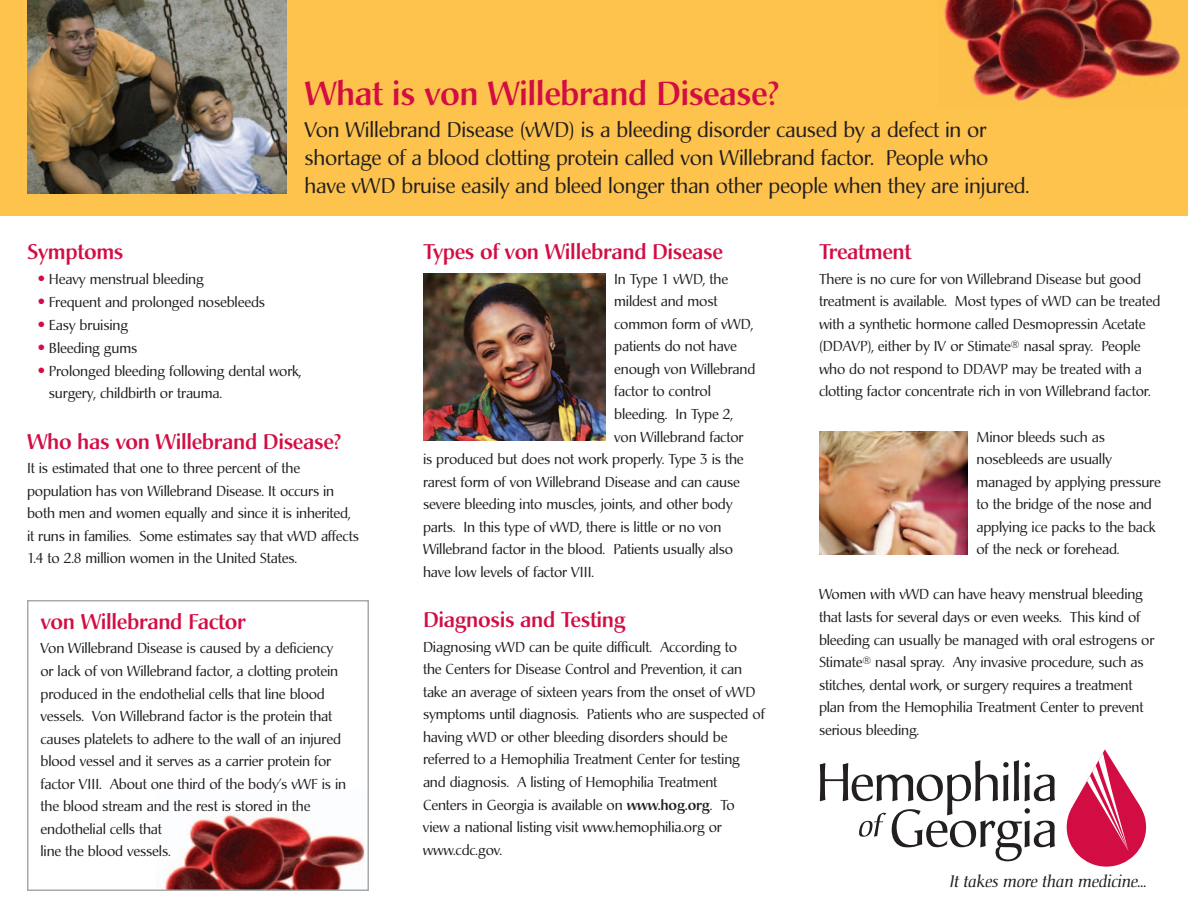
<style>
.page{position:relative;width:1188px;height:918px;background:#fff}
.page>*{position:absolute;margin:0;border:0;box-sizing:border-box;transform-origin:0 0}
.t1{font:500 33px "Christiana";letter-spacing:-.015em;color:#d20d44}
.t2{font:21px/28.2px "Christiana";letter-spacing:-.01em;color:#231f20}
.t3{font:500 21px "Christiana";letter-spacing:-.015em;color:#d20d44}
.t4{font:italic 16.5px "Christiana";letter-spacing:-.01em;color:#231f20}
.t5{font:14.25px/22.5px "Christiana";letter-spacing:-.01em;color:#231f20}
.s1{font-weight:500}
</style>
<div class="page">
<div style="left:0;top:0;width:1188px;height:216px;background:#fec34d"></div>
<svg style="left:1067px;top:749px;width:79px;height:118px"></svg>
<svg style="left:820px;top:760px;width:235px;height:101px"></svg>
<img style="left:165px;top:814px;width:200px;height:74px">
<div style="left:27px;top:600px;width:342px;height:291px;border:2px solid #a8a9ad"></div>
<img style="left:27px;top:0;width:259px;height:194px">
<img style="left:944px;top:0;width:237px;height:102px">
<img style="left:424px;top:274px;width:181px;height:166px">
<img style="left:819px;top:432px;width:148px;height:123px">
<h1 class="t1" style="left:304px;top:79px;width:476px">What is von Willebrand Disease?</h1>
<h2 class="t2" style="left:304px;top:117px;width:726px">Von Willebrand Disease (vWD) is a bleeding disorder caused by a defect in or shortage of a blood clotting protein called von Willebrand factor. People who have vWD bruise easily and bleed longer than other people when they are injured.</h2>
<h2 class="t3" style="left:27px;top:243px;width:98px">Symptoms</h2>
<p class="t5" style="left:38px;top:269px;width:167px"><sup>●</sup> Heavy menstrual bleeding</p>
<p class="t5" style="left:38px;top:292px;width:228px"><sup>●</sup> Frequent and prolonged nosebleeds</p>
<p class="t5" style="left:38px;top:315px;width:91px"><sup>●</sup> Easy bruising</p>
<p class="t5" style="left:38px;top:338px;width:100px"><sup>●</sup> Bleeding gums</p>
<p class="t5" style="left:49px;top:361px;width:254px;text-indent:-11px"><sup>●</sup> Prolonged bleeding following dental work, surgery, childbirth or trauma.</p>
<h2 class="t3" style="left:27px;top:432px;width:316px">Who has von Willebrand Disease?</h2>
<p class="t5" style="left:27px;top:458px;width:333px">It is estimated that one to three percent of the population has von Willebrand Disease. It occurs in both men and women equally and since it is inherited, it runs in families. Some estimates say that vWD affects 1.4 to 2.8 million women in the United States.</p>
<h2 class="t3" style="left:40px;top:613px;width:207px">von Willebrand Factor</h2>
<p class="t5" style="left:40px;top:639px;width:307px">Von Willebrand Disease is caused by a deficiency or lack of von Willebrand factor, a clotting protein produced in the endothelial cells that line blood vessels. Von Willebrand factor is the protein that causes platelets to adhere to the wall of an injured blood vessel and it serves as a carrier protein for factor VIII. About one third of the body’s vWF is in the blood stream and the rest is stored in the endothelial cells that<br>line the blood vessels.</p>
<h2 class="t3" style="left:423px;top:243px;width:302px">Types of von Willebrand Disease</h2>
<p class="t5" style="left:614px;top:269px;width:116px">In Type 1 vWD, the</p>
<p class="t5" style="left:614px;top:291px;width:105px">mildest and most</p>
<p class="t5" style="left:614px;top:314px;width:141px">common form of vWD,</p>
<p class="t5" style="left:614px;top:337px;width:124px">patients do not have</p>
<p class="t5" style="left:614px;top:359px;width:143px">enough von Willebrand</p>
<p class="t5" style="left:614px;top:382px;width:98px">factor to control</p>
<p class="t5" style="left:614px;top:404px;width:120px">bleeding. In Type 2,</p>
<p class="t5" style="left:614px;top:427px;width:131px">von Willebrand factor</p>
<p class="t5" style="left:423px;top:449px;width:322px">is produced but does not work properly. Type 3 is the</p>
<p class="t5" style="left:423px;top:472px;width:318px">rarest form of von Willebrand Disease and can cause</p>
<p class="t5" style="left:423px;top:494px;width:311px">severe bleeding into muscles, joints, and other body</p>
<p class="t5" style="left:423px;top:517px;width:300px">parts. In this type of vWD, there is little or no von</p>
<p class="t5" style="left:423px;top:540px;width:312px">Willebrand factor in the blood. Patients usually also</p>
<p class="t5" style="left:423px;top:562px;width:173px">have low levels of factor VIII.</p>
<h2 class="t3" style="left:423px;top:611px;width:204px">Diagnosis and Testing</h2>
<p class="t5" style="left:423px;top:637px;width:343px">Diagnosing vWD can be quite difficult. According to<br>the Centers for Disease Control and Prevention, it can take an average of sixteen years from the onset of vWD symptoms until diagnosis. Patients who are suspected of having vWD or other bleeding disorders should be referred to a Hemophilia Treatment Center for testing and diagnosis. A listing of Hemophilia Treatment Centers in Georgia is available on <span class="s1">www.hog.org</span>. To view a national listing visit www.hemophilia.org or www.cdc.gov.</p>
<h2 class="t3" style="left:819px;top:243px;width:94px">Treatment</h2>
<p class="t5" style="left:819px;top:269px;width:343px">There is no cure for von Willebrand Disease but good treatment is available. Most types of vWD can be treated with a synthetic hormone called Desmopressin Acetate (DDAVP), either by IV or Stimate<sup>®</sup> nasal spray. People who do not respond to DDAVP may be treated with a clotting factor concentrate rich in von Willebrand factor.</p>
<p class="t5" style="left:976px;top:427px;width:186px">Minor bleeds such as nosebleeds are usually managed by applying pressure to the bridge of the nose and applying ice packs to the back of the neck or forehead.</p>
<p class="t5" style="left:819px;top:585px;width:337px">Women with vWD can have heavy menstrual bleeding that lasts for several days or even weeks. This kind of bleeding can usually be managed with oral estrogens or Stimate<sup>®</sup> nasal spray. Any invasive procedure, such as stitches, dental work, or surgery requires a treatment plan from the Hemophilia Treatment Center to prevent serious bleeding.</p>
<p class="t4" style="left:951px;top:874px;width:198px">It takes more than medicine...</p>
</div>
